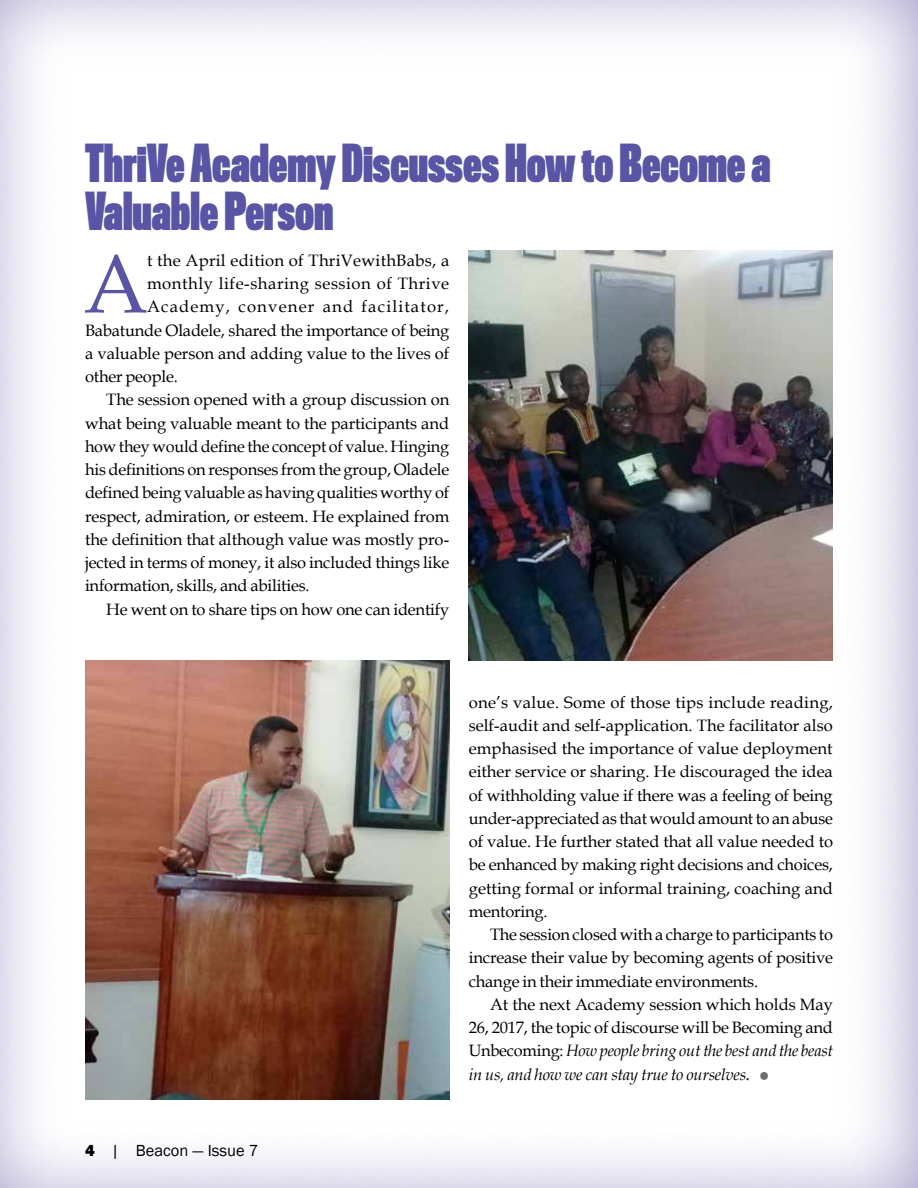
<style>
.page{position:relative;width:918px;height:1188px;background:#fff}
.page>*{position:absolute;margin:0;border:0;box-sizing:border-box;transform-origin:0 0}
.t1{font:83.1px "Book Antiqua";color:#5954a4}
.t2{font:700 48px/48px "Titling Gothic FB Skyline";color:#5954a4}
.t3{font:16.5px/23.2px "Book Antiqua";letter-spacing:-.01em;color:#000;text-align:justify}
.t4{font:16.5px "Book Antiqua";letter-spacing:.015em;color:#000}
.t5{font:16.5px "Book Antiqua";letter-spacing:.03em;color:#000}
.t6{font:16.5px "Book Antiqua";letter-spacing:.07em;color:#000}
.t7{font:16.5px "Franklin Gothic";color:#000}
.s1{font-weight:800}
.s2{font-style:italic}
.s3{font-style:italic;font-size:18px}
.s4{font-size:18px;color:#6d6e71}
</style>
<div class="page">
<div style="left:0;top:0;width:918px;height:1188px;background:#584c9f;opacity:.6"></div>
<img style="left:85px;top:660px;width:364px;height:439px">
<img style="left:469px;top:251px;width:364px;height:409px">
<h2 class="t2" style="left:85px;top:141px;width:687px">ThriVe Academy Discusses How to Become a<br>Valuable Person</h2>
<h1 class="t1" style="left:83px;top:226px;width:66px">A</h1>
<p class="t4" style="left:147px;top:249px;width:304px">t the April edition of ThriVewithBabs, a</p>
<p class="t5" style="left:147px;top:272px;width:304px">monthly life-sharing session of Thrive</p>
<p class="t6" style="left:147px;top:295px;width:304px">Academy, convener and facilitator,</p>
<p class="t3" style="left:85px;top:318px;width:366px">Babatunde Oladele, shared the importance of being</p>
<p class="t3" style="left:85px;top:341px;width:366px">a valuable person and adding value to the lives of</p>
<p class="t3" style="left:85px;top:365px;width:94px">other people.</p>
<p class="t3" style="left:106px;top:388px;width:345px">The session opened with a group discussion on</p>
<p class="t3" style="left:85px;top:411px;width:366px">what being valuable meant to the participants and</p>
<p class="t3" style="left:85px;top:434px;width:366px">how they would define the concept of value. Hinging</p>
<p class="t3" style="left:85px;top:458px;width:366px">his definitions on responses from the group, Oladele</p>
<p class="t3" style="left:85px;top:481px;width:366px">defined being valuable as having qualities worthy of</p>
<p class="t3" style="left:85px;top:504px;width:366px">respect, admiration, or esteem. He explained from</p>
<p class="t3" style="left:85px;top:527px;width:366px">the definition that although value was mostly pro-</p>
<p class="t3" style="left:85px;top:551px;width:366px">jected in terms of money, it also included things like</p>
<p class="t3" style="left:85px;top:574px;width:226px">information, skills, and abilities.</p>
<p class="t3" style="left:106px;top:597px;width:344px">He went on to share tips on how one can identify</p>
<p class="t7" style="left:85px;top:1140px;width:175px"><span class="s1">4</span> | Beacon — Issue 7</p>
<p class="t3" style="left:469px;top:690px;width:366px">one’s value. Some of those tips include reading, self-audit and self-application. The facilitator also emphasised the importance of value deployment either service or sharing. He discouraged the idea of withholding value if there was a feeling of being under-appreciated as that would amount to an abuse of value. He further stated that all value needed to be enhanced by making right decisions and choices, getting formal or informal training, coaching and mentoring.</p>
<p class="t3" style="left:469px;top:923px;width:366px;text-indent:21px">The session closed with a charge to participants to increase their value by becoming agents of positive change in their immediate environments.</p>
<p class="t3" style="left:469px;top:992px;width:366px;text-indent:21px">At the next Academy session which holds May 26, 2017, the topic of discourse will be Becoming and Unbecoming: <span class="s2">How people bring out the best and the beast in us, and how we can stay true to ourselves</span><span class="s3">.</span> <span class="s4">●</span></p>
</div>
